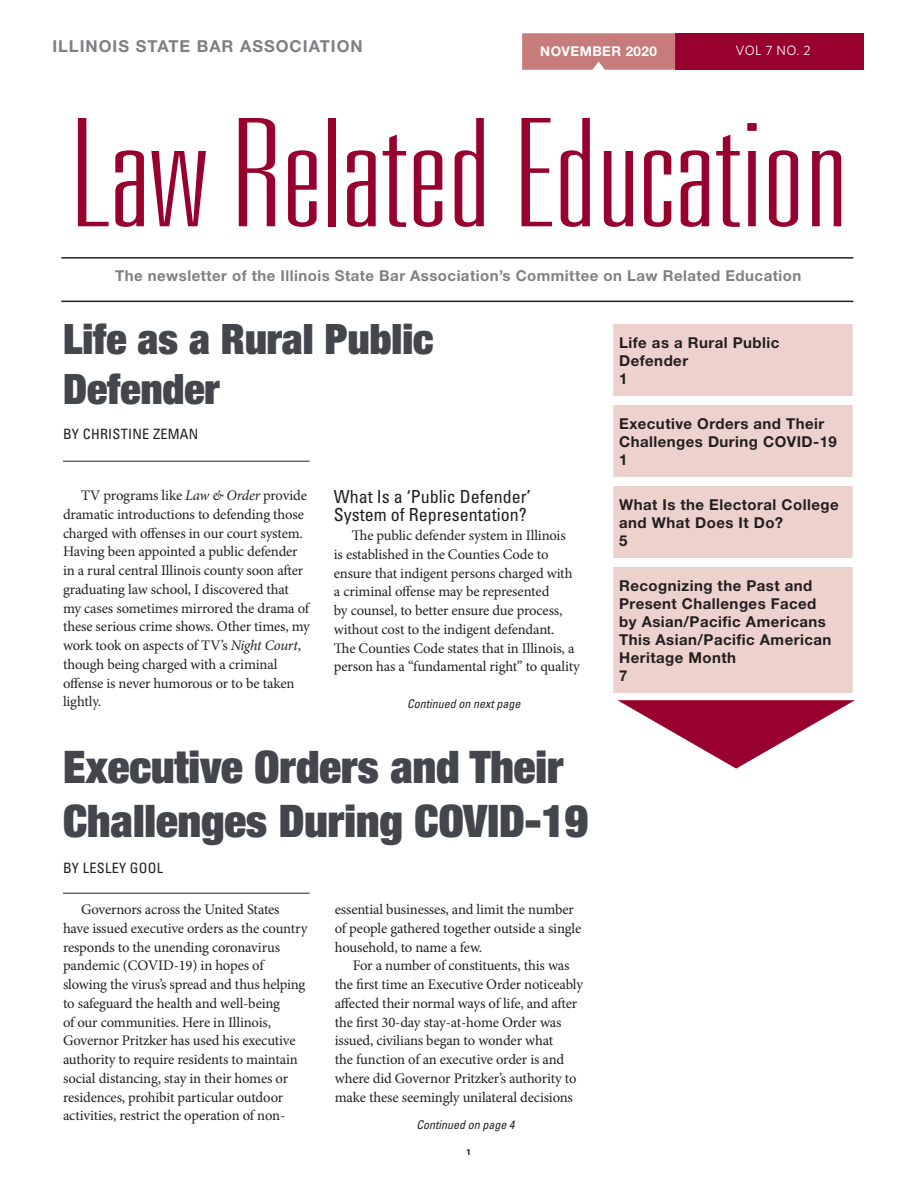
<style>
.page{position:relative;width:918px;height:1188px;background:#fff}
.page>*{position:absolute;margin:0;border:0;box-sizing:border-box;transform-origin:0 0}
.t1{font:100 ultra-condensed 150px "Univers LT Std";color:#98012d;scale:1.41 1}
.headline{font:900 condensed 45px/54px "Helvetica Neue LT Std";color:#43474d}
.headline-2{font:900 condensed 42px/50.4px "Helvetica Neue LT Std";color:#43474d}
.subheading{font:condensed 18px/18.8px "Univers LT Std";color:#231f20}
.t2{font:700 16.5px "Helvetica Neue LT Std";letter-spacing:.06em;color:#7e8083}
.t3{font:700 15px/18px "Helvetica Neue LT Std";letter-spacing:.03em;color:#231f20}
.t4{font:700 15px "Helvetica Neue LT Std";letter-spacing:.03em;color:#7e8083}
.body{font:14.7px/18.8px "Minion Pro";letter-spacing:-.01em;color:#231f20}
.byline{font:condensed 14.25px "Univers LT Std";letter-spacing:.02em;color:#231f20}
.Inside{font:700 13.5px "Helvetica Neue LT Std";letter-spacing:.03em;color:#fff}
.Inside-2{font:13.5px "Whitney";color:#fff}
.blurb{font:italic condensed 12px "Univers LT Std";color:#231f20}
.t5{font:700 9px "Myriad Pro";color:#231f20}
.s1{font-style:italic}
</style>
<div class="page">
<div style="left:675px;top:33px;width:189px;height:37px;background:#98012d"></div>
<div style="left:522px;top:33px;width:153px;height:37px;background:#c77b7b"></div>
<hr style="left:61px;top:257px;width:792px;height:2px;background:#231f20">
<hr style="left:61px;top:301px;width:792px;height:1px;background:#231f20">
<hr style="left:63px;top:461px;width:247px;height:1px;background:#231f20">
<div style="left:613px;top:324px;width:240px;height:72px;background:#edd1cd"></div>
<div style="left:613px;top:405px;width:240px;height:72px;background:#edd1cd"></div>
<div style="left:613px;top:486px;width:240px;height:72px;background:#edd1cd"></div>
<div style="left:613px;top:567px;width:240px;height:126px;background:#edd1cd"></div>
<svg style="left:617px;top:700px;width:238px;height:69px"></svg>
<hr style="left:63px;top:893px;width:247px;height:1px;background:#231f20">
<p class="t2" style="left:52px;top:36px;width:312px">ILLINOIS STATE BAR ASSOCIATION</p>
<p class="Inside" style="left:540px;top:43px;width:118px">NOVEMBER 2020</p>
<p class="Inside-2" style="left:736px;top:42px;width:76px">VOL 7 NO. 2</p>
<h1 class="t1" style="left:71px;top:97px;width:553px">Law Related Education</h1>
<p class="t4" style="left:115px;top:266px;width:688px">The newsletter of the Illinois State Bar Association’s Committee on Law Related Education</p>
<p class="headline-2" style="left:63px;top:313px;width:372px">Life as a Rural Public<br>Defender</p>
<p class="byline" style="left:63px;top:425px;width:137px">BY CHRISTINE ZEMAN</p>
<p class="body" style="left:63px;top:486px;width:248px;text-indent:18px">TV programs like <span class="s1">Law &amp; Order</span> provide dramatic introductions to defending those charged with offenses in our court system.<br>Having been appointed a public defender in a rural central Illinois county soon after graduating law school, I discovered that my cases sometimes mirrored the drama of these serious crime shows. Other times, my work took on aspects of TV’s <span class="s1">Night Court</span>, though being charged with a criminal offense is never humorous or to be taken lightly.</p>
<p class="subheading" style="left:334px;top:487px;width:198px">What Is a ‘Public Defender’<br>System of Representation?</p>
<p class="body" style="left:334px;top:526px;width:247px;text-indent:18px">The public defender system in Illinois<br>is established in the Counties Code to ensure that indigent persons charged with a criminal offense may be represented<br>by counsel, to better ensure due process, without cost to the indigent defendant.<br>The Counties Code states that in Illinois, a person has a “fundamental right” to quality</p>
<p class="blurb" style="left:407px;top:696px;width:115px">Continued on next page</p>
<p class="headline" style="left:63px;top:739px;width:527px">Executive Orders and Their<br>Challenges During COVID-19</p>
<p class="byline" style="left:63px;top:858px;width:102px">BY LESLEY GOOL</p>
<p class="body" style="left:63px;top:900px;width:246px;text-indent:18px">Governors across the United States have issued executive orders as the country responds to the unending coronavirus pandemic (COVID-19) in hopes of slowing the virus’s spread and thus helping to safeguard the health and well-being<br>of our communities. Here in Illinois, Governor Pritzker has used his executive authority to require residents to maintain social distancing, stay in their homes or residences, prohibit particular outdoor activities, restrict the operation of non-</p>
<p class="body" style="left:335px;top:900px;width:248px">essential businesses, and limit the number of people gathered together outside a single household, to name a few.</p>
<p class="body" style="left:335px;top:956px;width:250px;text-indent:18px">For a number of constituents, this was the first time an Executive Order noticeably affected their normal ways of life, and after the first 30-day stay-at-home Order was issued, civilians began to wonder what<br>the function of an executive order is and where did Governor Pritzker’s authority to make these seemingly unilateral decisions</p>
<p class="blurb" style="left:417px;top:1117px;width:99px">Continued on page 4</p>
<p class="t5" style="left:466px;top:1146px;width:6px">1</p>
<p class="t3" style="left:619px;top:333px;width:162px">Life as a Rural Public<br>Defender<br>1</p>
<p class="t3" style="left:619px;top:414px;width:219px">Executive Orders and Their<br>Challenges During COVID-19<br>1</p>
<p class="t3" style="left:619px;top:495px;width:221px">What Is the Electoral College and What Does It Do?<br>5</p>
<p class="t3" style="left:619px;top:576px;width:214px">Recognizing the Past and<br>Present Challenges Faced by Asian/Pacific Americans<br>This Asian/Pacific American<br>Heritage Month<br>7</p>
</div>
